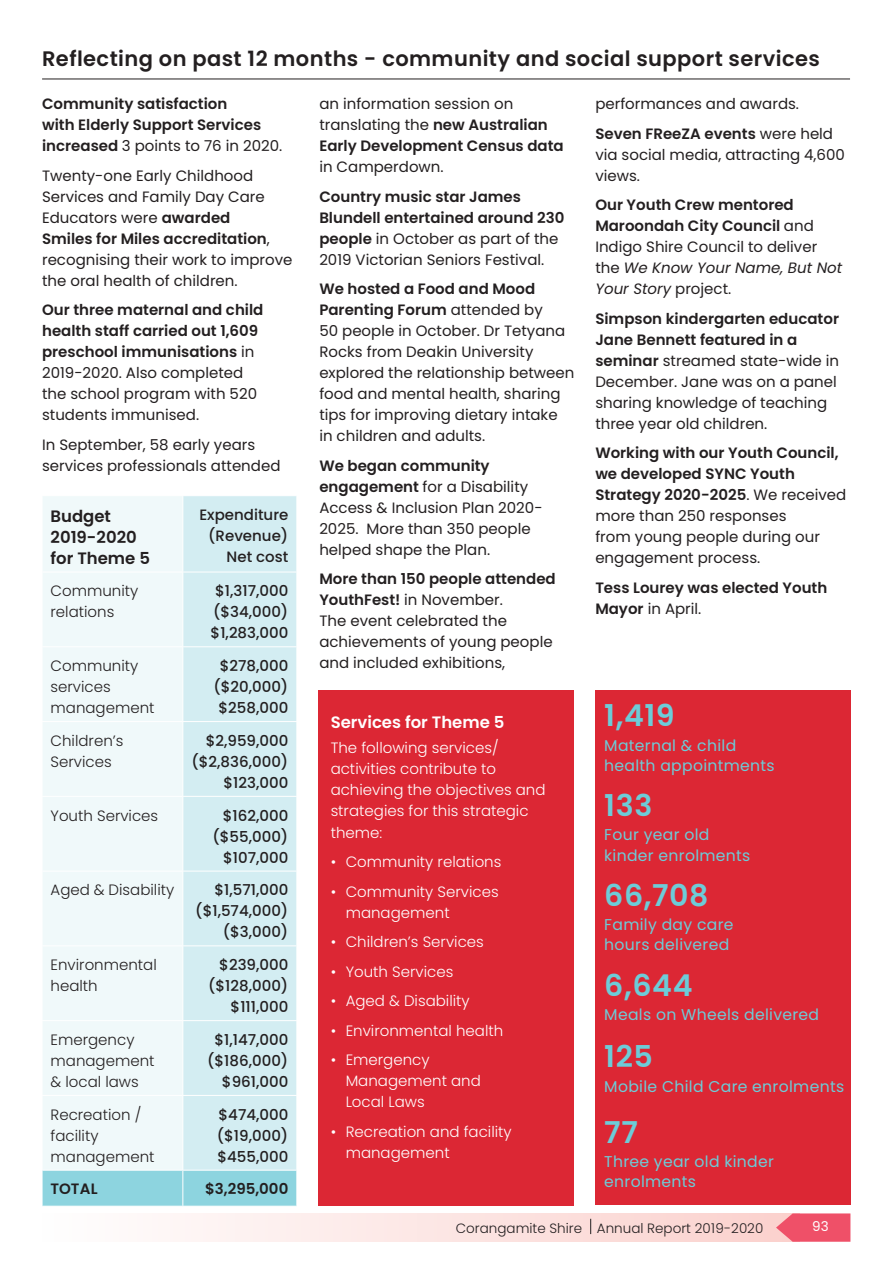
<style>
.page{position:relative;width:893px;height:1263px;background:#fff}
.page>*{position:absolute;margin:0;border:0;box-sizing:border-box;transform-origin:0 0}
.t1{font:600 30px "Poppins";letter-spacing:.02em;color:#6dccd8}
.t2{font:600 21px "Poppins";letter-spacing:.02em;color:#231f20}
.t3{font:600 16.5px/21px "Poppins";color:#231f20}
.t4{font:600 16.5px "Poppins";color:#fff}
.t5{font:15.6px/20.4px "Poppins";letter-spacing:.02em;color:#6dccd8}
.t6{font:15px/21px "Poppins";color:#231f20}
.t7{font:600 15px/21px "Poppins";color:#231f20}
.t8{font:300 15px/21px "Poppins";color:#fff}
.t9{font:500 15px/21px "Poppins";color:#231f20;text-align:right}
.t10{font:300 15px/21px "Poppins";color:#231f20}
.t11{font:300 13.5px "Poppins";color:#231f20}
.t12{font:13.5px "Poppins";color:#fff}
.s1{font-weight:400}
.s2{font-weight:600}
.s3{font-style:italic}
</style>
<div class="page">
<div style="left:42px;top:1213px;width:757px;height:29px;background:linear-gradient(to right,#fefefe,#fbd1cd)"></div>
<svg style="left:776px;top:1213px;width:74px;height:29px;background:#f06276"></svg>
<svg style="left:590px;top:1219px;width:1px;height:15px"></svg>
<div style="left:43px;top:496px;width:139px;height:674px;background:#f0f9fa"></div>
<div style="left:183px;top:496px;width:113px;height:674px;background:#d3edf2"></div>
<div style="left:43px;top:1171px;width:253px;height:35px;background:#8dd4df"></div>
<hr style="left:183px;top:572px;width:114px;height:1px;background:#fff">
<hr style="left:42px;top:646px;width:141px;height:1px;background:#fff">
<hr style="left:183px;top:646px;width:114px;height:1px;background:#fff">
<hr style="left:42px;top:721px;width:141px;height:1px;background:#fff">
<hr style="left:183px;top:721px;width:114px;height:1px;background:#fff">
<hr style="left:42px;top:796px;width:141px;height:1px;background:#fff">
<hr style="left:183px;top:796px;width:114px;height:1px;background:#fff">
<hr style="left:42px;top:871px;width:141px;height:1px;background:#fff">
<hr style="left:183px;top:871px;width:114px;height:1px;background:#fff">
<hr style="left:42px;top:945px;width:141px;height:1px;background:#fff">
<hr style="left:183px;top:945px;width:114px;height:1px;background:#fff">
<hr style="left:42px;top:1020px;width:141px;height:1px;background:#fff">
<hr style="left:183px;top:1020px;width:114px;height:1px;background:#fff">
<hr style="left:42px;top:1095px;width:141px;height:1px;background:#fff">
<hr style="left:183px;top:1095px;width:114px;height:1px;background:#fff">
<hr style="left:182px;top:1170px;width:1px;height:36px;background:#fff">
<hr style="left:42px;top:572px;width:141px;height:1px;background:#fff">
<div style="left:319px;top:690px;width:255px;height:516px;background:#dc2734"></div>
<hr style="left:42px;top:79px;width:808px;height:1px;background:#231f20">
<div style="left:595px;top:690px;width:255px;height:514px;background:#dc2734"></div>
<p class="t2" style="left:42px;top:46px;width:779px">Reflecting on past 12 months - community and social support services</p>
<p class="t7" style="left:42px;top:94px;width:242px">Community satisfaction<br>with Elderly Support Services increased <span class="s1">3 points to 76 in 2020.</span></p>
<p class="t6" style="left:42px;top:165px;width:252px">Twenty-one Early Childhood<br>Services and Family Day Care<br>Educators were <span class="s2">awarded<br>Smiles for Miles accreditation</span>, recognising their work to improve the oral health of children.</p>
<p class="t7" style="left:42px;top:300px;width:223px">Our three maternal and child health staff carried out 1,609 preschool immunisations <span class="s1">in<br>2019-2020. Also completed the school program with 520 students immunised.</span></p>
<p class="t6" style="left:42px;top:434px;width:240px">In September, 58 early years services professionals attended</p>
<p class="t3" style="left:51px;top:505px;width:101px">Budget<br>2019-2020 for Theme 5</p>
<p class="t9" style="left:199px;top:504px;width:90px">Expenditure (Revenue)<br>Net cost</p>
<p class="t10" style="left:51px;top:581px;width:89px">Community relations</p>
<p class="t9" style="left:211px;top:581px;width:79px;text-align:center">$1,317,000 ($34,000) $1,283,000</p>
<p class="t10" style="left:51px;top:655px;width:106px">Community services management</p>
<p class="t9" style="left:213px;top:655px;width:76px;text-align:center">$278,000 ($20,000) $258,000</p>
<p class="t10" style="left:51px;top:730px;width:74px">Children’s<br>Services</p>
<p class="t9" style="left:191px;top:730px;width:98px">$2,959,000 ($2,836,000) $123,000</p>
<p class="t10" style="left:51px;top:805px;width:109px">Youth Services</p>
<p class="t9" style="left:212px;top:805px;width:77px">$162,000 ($55,000) $107,000</p>
<p class="t10" style="left:51px;top:880px;width:125px">Aged &amp; Disability</p>
<p class="t9" style="left:195px;top:880px;width:95px">$1,571,000 ($1,574,000) ($3,000)</p>
<p class="t10" style="left:51px;top:954px;width:108px">Environmental health</p>
<p class="t9" style="left:208px;top:954px;width:82px">$239,000 ($128,000) $111,000</p>
<p class="t10" style="left:51px;top:1029px;width:106px">Emergency management &amp; local laws</p>
<p class="t9" style="left:207px;top:1029px;width:83px">$1,147,000 ($186,000) $961,000</p>
<p class="t10" style="left:51px;top:1104px;width:106px">Recreation / facility management</p>
<p class="t9" style="left:217px;top:1104px;width:73px;text-align:justify">$474,000 ($19,000) $455,000</p>
<p class="t7" style="left:51px;top:1179px;width:49px">TOTAL</p>
<p class="t7" style="left:205px;top:1179px;width:85px">$3,295,000</p>
<p class="t6" style="left:319px;top:94px;width:246px">an information session on translating the <span class="s2">new Australian<br>Early Development Census data </span>in Camperdown.</p>
<p class="t7" style="left:319px;top:186px;width:247px">Country music star James<br>Blundell entertained around 230 people <span class="s1">in October as part of the<br>2019 Victorian Seniors Festival.</span></p>
<p class="t6" style="left:319px;top:279px;width:257px"><span class="s2">We hosted a Food and Mood<br>Parenting Forum</span> attended by<br>50 people in October. Dr Tetyana<br>Rocks from Deakin University explored the relationship between food and mental health, sharing tips for improving dietary intake in children and adults.</p>
<p class="t6" style="left:319px;top:455px;width:225px"><span class="s2">We began community engagement</span> for a Disability<br>Access &amp; Inclusion Plan 2020-<br>2025. More than 350 people helped shape the Plan.</p>
<p class="t6" style="left:319px;top:569px;width:238px"><span class="s2">More than 150 people attended<br>YouthFest!</span> in November.<br>The event celebrated the achievements of young people and included exhibitions,</p>
<p class="t6" style="left:595px;top:94px;width:205px">performances and awards.</p>
<p class="t6" style="left:595px;top:123px;width:251px"><span class="s2">Seven FReeZA events</span> were held via social media, attracting 4,600 views.</p>
<p class="t6" style="left:595px;top:195px;width:248px"><span class="s2">Our Youth Crew mentored<br>Maroondah City Council</span> and<br>Indigo Shire Council to deliver the <span class="s3">We Know Your Name, But Not<br>Your Story</span> project.</p>
<p class="t6" style="left:595px;top:308px;width:245px"><span class="s2">Simpson kindergarten educator<br>Jane Bennett featured in a seminar</span> streamed state-wide in<br>December. Jane was on a panel sharing knowledge of teaching three year old children.</p>
<p class="t6" style="left:595px;top:443px;width:252px"><span class="s2">Working with our Youth Council, we developed SYNC Youth<br>Strategy 2020-2025</span>. We received more than 250 responses<br>from young people during our engagement process.</p>
<p class="t7" style="left:595px;top:577px;width:234px">Tess Lourey was elected Youth<br>Mayor <span class="s1">in April.</span></p>
<p class="t1" style="left:604px;top:698px;width:72px">1,419</p>
<p class="t5" style="left:604px;top:735px;width:172px">Maternal &amp; child health appointments</p>
<p class="t1" style="left:604px;top:788px;width:50px">133</p>
<p class="t5" style="left:604px;top:825px;width:148px">Four year old kinder enrolments</p>
<p class="t1" style="left:604px;top:878px;width:106px">66,708</p>
<p class="t5" style="left:604px;top:914px;width:131px">Family day care hours delivered</p>
<p class="t1" style="left:604px;top:968px;width:90px">6,644</p>
<p class="t5" style="left:604px;top:1004px;width:216px">Meals on Wheels delivered</p>
<p class="t1" style="left:604px;top:1039px;width:50px">125</p>
<p class="t5" style="left:604px;top:1076px;width:241px">Mobile Child Care enrolments</p>
<p class="t1" style="left:604px;top:1115px;width:35px">77</p>
<p class="t5" style="left:604px;top:1151px;width:171px">Three year old kinder enrolments</p>
<p class="t4" style="left:331px;top:713px;width:175px">Services for Theme 5</p>
<p class="t8" style="left:331px;top:738px;width:216px">The following services/ activities contribute to achieving the objectives and strategies for this strategic theme:</p>
<p class="t8" style="left:331px;top:851px;width:172px">• Community relations</p>
<p class="t8" style="left:346px;top:881px;width:155px;text-indent:-15px">• Community Services management</p>
<p class="t8" style="left:331px;top:931px;width:155px">• Children’s Services</p>
<p class="t8" style="left:331px;top:961px;width:124px">• Youth Services</p>
<p class="t8" style="left:331px;top:990px;width:141px">• Aged &amp; Disability</p>
<p class="t8" style="left:331px;top:1020px;width:174px">• Environmental health</p>
<p class="t8" style="left:346px;top:1049px;width:137px;text-indent:-15px">• Emergency<br>Management and<br>Local Laws</p>
<p class="t8" style="left:346px;top:1121px;width:168px;text-indent:-15px">• Recreation and facility management</p>
<p class="t11" style="left:456px;top:1220px;width:309px">Corangamite Shire Annual Report 2019-2020</p>
<p class="t12" style="left:812px;top:1218px;width:18px">93</p>
</div>
